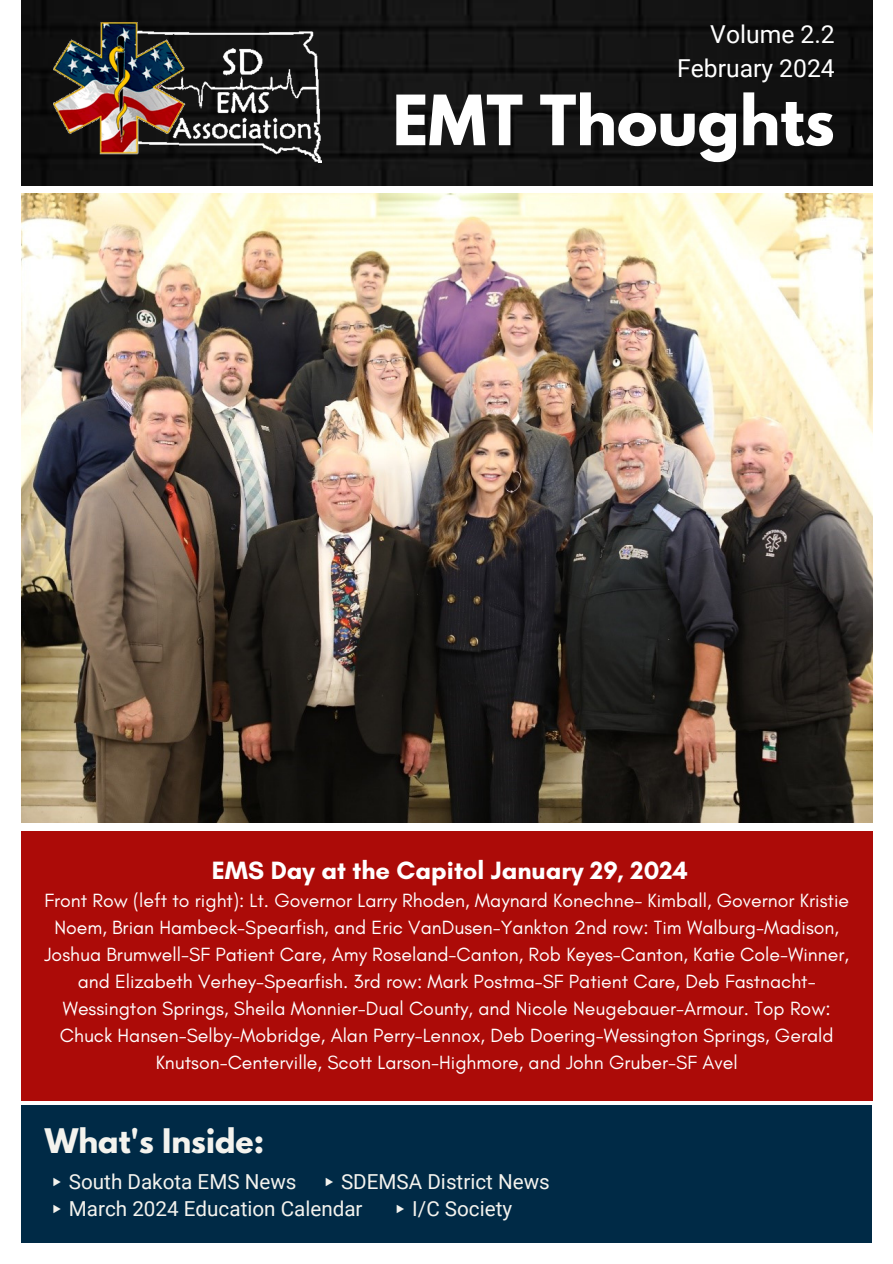
<style>
.page{position:relative;width:893px;height:1264px;background:#fff}
.page>*{position:absolute;margin:0;border:0;box-sizing:border-box;transform-origin:0 0}
.t1{font:700 61.35px "League Spartan";color:#fff}
.t2{font:700 30px "League Spartan";color:#f4f3ee}
.t3{font:700 25.5px "Glacial Indifference";color:#fff}
.t4{font:24.75px/33.8px "Roboto";color:#fff;text-align:right}
.t5{font:20.7px "Roboto";color:#f4f3ee}
.t6{font:19.5px/27px "Glacial Indifference";color:#fff;text-align:center}
.s1{font-family:"Free Sans"}
</style>
<div class="page">
<img style="left:21px;top:0;width:851px;height:186px">
<img style="left:54px;top:22px;width:268px;height:141px">
<img style="left:21px;top:193px;width:851px;height:629px">
<div style="left:21px;top:1105px;width:851px;height:137px;background:#002a46"></div>
<div style="left:21px;top:830px;width:851px;height:270px;background:#ac0b08"></div>
<p class="t4" style="left:677px;top:18px;width:159px">Volume 2.2<br>February 2024</p>
<h1 class="t1" style="left:392px;top:90px;width:443px">EMT Thoughts</h1>
<p class="t3" style="left:212px;top:854px;width:477px">EMS Day at the Capitol January 29, 2024</p>
<p class="t6" style="left:44px;top:886px;width:806px">Front Row (left to right): Lt. Governor Larry Rhoden, Maynard Konechne- Kimball, Governor Kristie Noem, Brian Hambeck-Spearfish, and Eric VanDusen-Yankton 2nd row: Tim Walburg-Madison, Joshua Brumwell-SF Patient Care, Amy Roseland-Canton, Rob Keyes-Canton, Katie Cole-Winner, and Elizabeth Verhey-Spearfish. 3rd row: Mark Postma-SF Patient Care, Deb Fastnacht-Wessington Springs, Sheila Monnier-Dual County, and Nicole Neugebauer-Armour. Top Row:<br>Chuck Hansen-Selby-Mobridge, Alan Perry-Lennox, Deb Doering-Wessington Springs, Gerald Knutson-Centerville, Scott Larson-Highmore, and John Gruber-SF Avel</p>
<p class="t2" style="left:45px;top:1125px;width:221px">What's Inside:</p>
<p class="t5" style="left:50px;top:1169px;width:501px"><span class="s1">▸</span> South Dakota EMS News <span class="s1">▸</span> SDEMSA District News</p>
<h2 class="t5" style="left:50px;top:1196px;width:314px"><span class="s1">▸</span> March 2024 Education Calendar</h2>
<h2 class="t5" style="left:393px;top:1196px;width:120px"><span class="s1">▸</span> I/C Society</h2>
</div>
